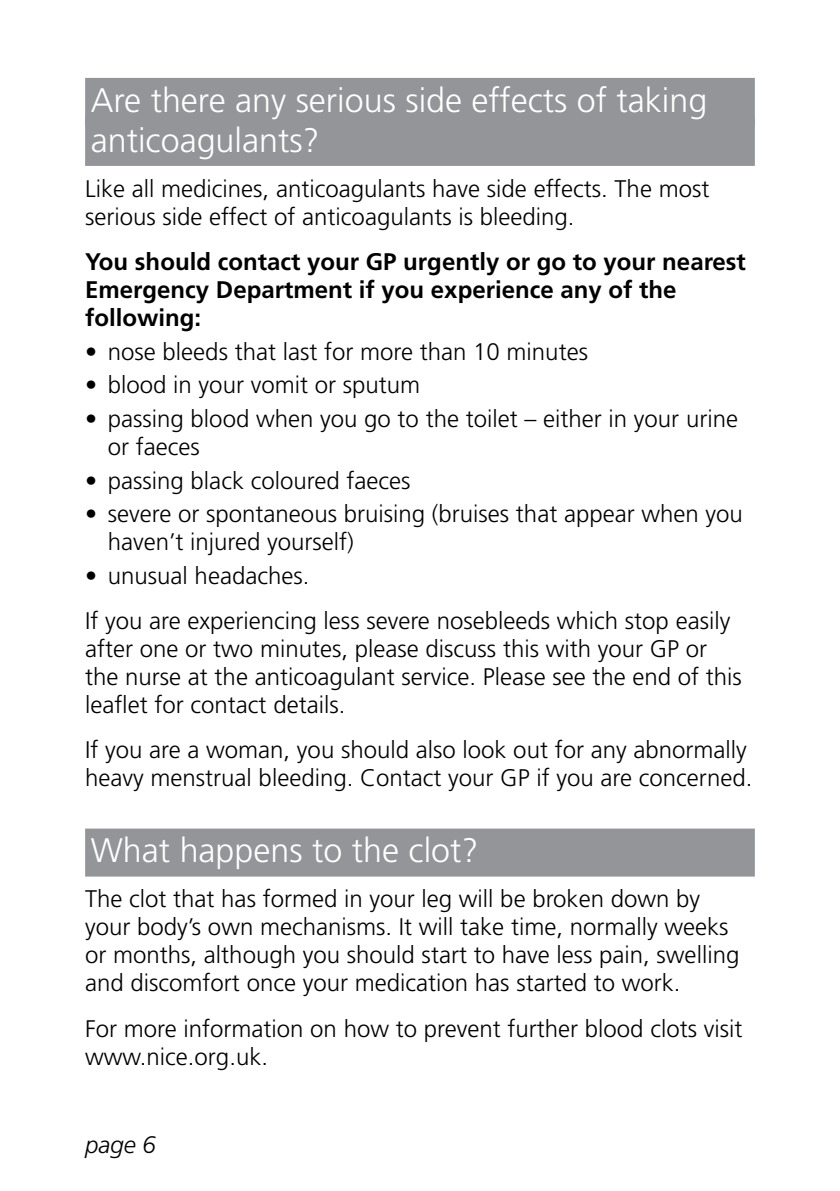
<style>
.page{position:relative;width:840px;height:1191px;background:#fff}
.page>*{position:absolute;margin:0;border:0;box-sizing:border-box;transform-origin:0 0}
.t1{font:300 34px/40px "Frutiger";color:#fff}
.t2{font:300 24px/28px "Frutiger";color:#000}
.t3{font:700 24px/28px "Frutiger";color:#000}
.t4{font:italic 300 24px "Frutiger";color:#000}
</style>
<div class="page">
<div style="left:85px;top:78px;width:669px;height:48px;background:#939598"></div>
<div style="left:85px;top:118px;width:669px;height:48px;background:#939598"></div>
<div style="left:85px;top:828px;width:669px;height:48px;background:#939598"></div>
<h1 class="t1" style="left:91px;top:80px;width:617px">Are there any serious side effects of taking anticoagulants?</h1>
<p class="t2" style="left:85px;top:174px;width:625px">Like all medicines, anticoagulants have side effects. The most serious side effect of anticoagulants is bleeding.</p>
<p class="t3" style="left:85px;top:247px;width:662px">You should contact your GP urgently or go to your nearest<br>Emergency Department if you experience any of the following:</p>
<p class="t2" style="left:85px;top:337px;width:504px">• nose bleeds that last for more than 10 minutes</p>
<p class="t2" style="left:85px;top:371px;width:336px">• blood in your vomit or sputum</p>
<p class="t2" style="left:108px;top:404px;width:631px;text-indent:-23px">• passing blood when you go to the toilet – either in your urine or faeces</p>
<p class="t2" style="left:85px;top:466px;width:326px">• passing black coloured faeces</p>
<p class="t2" style="left:108px;top:500px;width:636px;text-indent:-23px">• severe or spontaneous bruising (bruises that appear when you haven’t injured yourself)</p>
<p class="t2" style="left:85px;top:553px;width:646px;line-height:45px">• unusual headaches.<br>If you are experiencing less severe nosebleeds which stop easily</p>
<p class="t2" style="left:85px;top:634px;width:658px">after one or two minutes, please discuss this with your GP or the nurse at the anticoagulant service. Please see the end of this leaflet for contact details.</p>
<p class="t2" style="left:85px;top:735px;width:668px">If you are a woman, you should also look out for any abnormally heavy menstrual bleeding. Contact your GP if you are concerned.</p>
<h1 class="t1" style="left:91px;top:830px;width:389px">What happens to the clot?</h1>
<p class="t2" style="left:85px;top:885px;width:655px">The clot that has formed in your leg will be broken down by your body’s own mechanisms. It will take time, normally weeks or months, although you should start to have less pain, swelling and discomfort once your medication has started to work.</p>
<p class="t2" style="left:85px;top:1014px;width:658px">For more information on how to prevent further blood clots visit www.nice.org.uk.</p>
<p class="t4" style="left:85px;top:1131px;width:72px">page 6</p>
</div>
